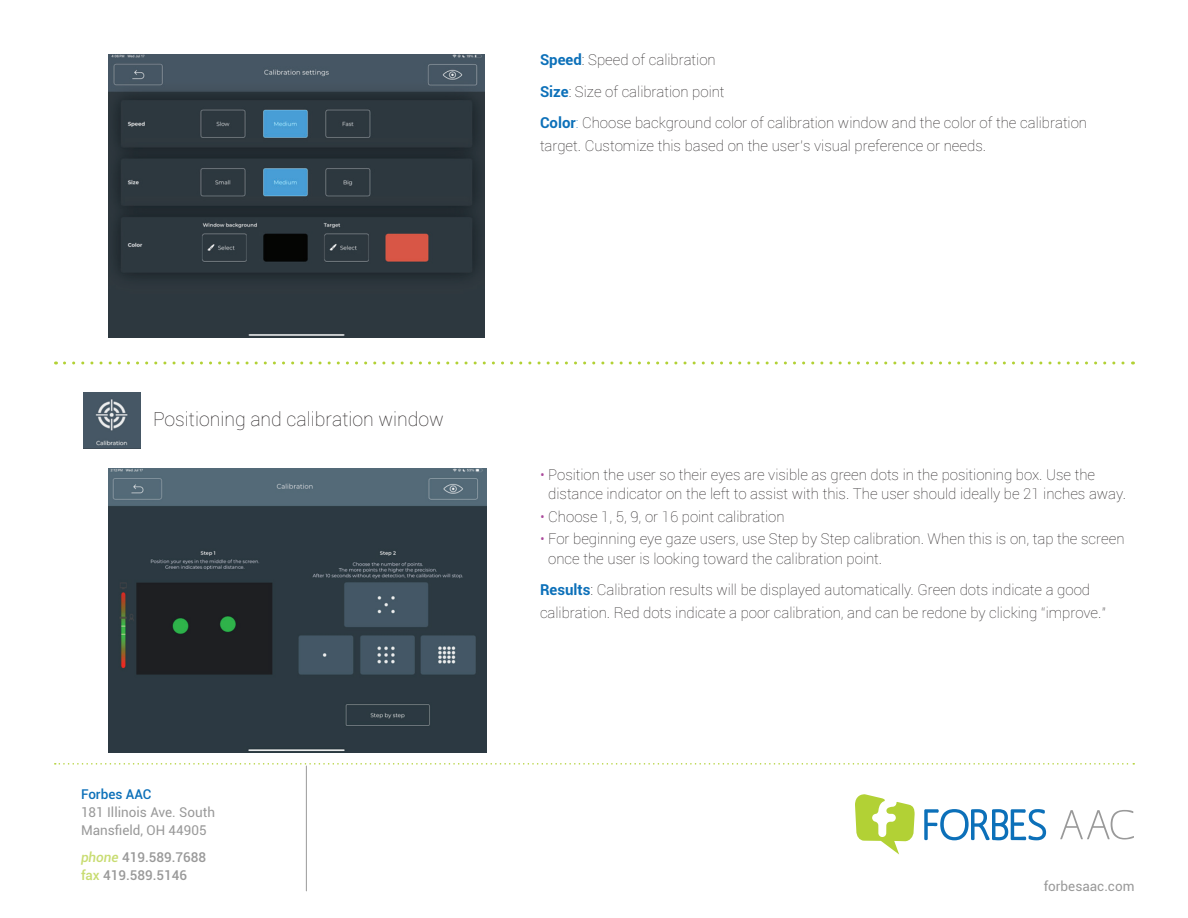
<style>
.page{position:relative;width:1188px;height:918px;background:#fff}
.page>*{position:absolute;margin:0;border:0;box-sizing:border-box;transform-origin:0 0}
.t1{font:100 19.5px "Roboto";color:#231f20}
.t2{font:100 15px/31.5px "Roboto";color:#231f20}
.t3{font:13.5px/18px "Roboto";color:#999}
.t4{font:500 13.5px/18px "Roboto";color:#999}
.t5{font:500 13.5px "Roboto";color:#0c70b9}
.s1{font-weight:700;color:#0c70b9}
.s2{color:#0c70b9}
.s3{font-style:italic;color:#c8dc71}
.s4{color:#c8dc71}
.s5{color:#aa499b}
</style>
<div class="page">
<svg style="left:924px;top:809px;width:122px;height:31px"></svg>
<svg style="left:1060px;top:810px;width:74px;height:30px"></svg>
<svg style="left:855px;top:794px;width:60px;height:61px"></svg>
<svg style="left:55px;top:763px;width:1079px;height:2px"></svg>
<hr style="left:306px;top:766px;width:1px;height:125px;background:#999">
<svg style="left:64px;top:362px;width:1069px;height:2px"></svg>
<img style="left:84px;top:393px;width:56px;height:56px">
<img style="left:108px;top:468px;width:378px;height:284px">
<img style="left:108px;top:54px;width:377px;height:284px">
<p class="t2" style="left:540px;top:44px;width:549px"><span class="s1">Speed</span>: Speed of calibration<br><span class="s1">Size</span>: Size of calibration point<br><span class="s1">Color</span><span class="s2">:</span> Choose background color of calibration window and the color of the calibration</p>
<p class="t2" style="left:540px;top:129px;width:448px">target. Customize this based on the user’s visual preference or needs.</p>
<h1 class="t1" style="left:153px;top:406px;width:292px">Positioning and calibration window</h1>
<p class="t5" style="left:81px;top:785px;width:72px">Forbes AAC</p>
<p class="t3" style="left:81px;top:803px;width:136px">181 Illinois Ave. South<br>Mansfield, OH 44905</p>
<p class="t4" style="left:81px;top:848px;width:127px"><span class="s3">phone</span> 419.589.7688 <span class="s4">fax</span> 419.589.5146</p>
<p class="t2" style="left:548px;top:464px;width:579px;line-height:19.5px;text-indent:-8px"><span class="s5">•</span> Position the user so their eyes are visible as green dots in the positioning box. Use the distance indicator on the left to assist with this. The user should ideally be 21 inches away.</p>
<p class="t2" style="left:540px;top:500px;width:246px"><span class="s5">•</span> Choose 1, 5, 9, or 16 point calibration</p>
<p class="t2" style="left:548px;top:529px;width:578px;line-height:19.5px;text-indent:-8px"><span class="s5">•</span> For beginning eye gaze users, use Step by Step calibration. When this is on, tap the screen once the user is looking toward the calibration point.</p>
<p class="t2" style="left:540px;top:578px;width:568px;line-height:22.5px"><span class="s1">Results</span>: Calibration results will be displayed automatically. Green dots indicate a good calibration. Red dots indicate a poor calibration, and can be redone by clicking “improve.”</p>
<p class="t3" style="left:1044px;top:876px;width:92px">forbesaac.com</p>
</div>
